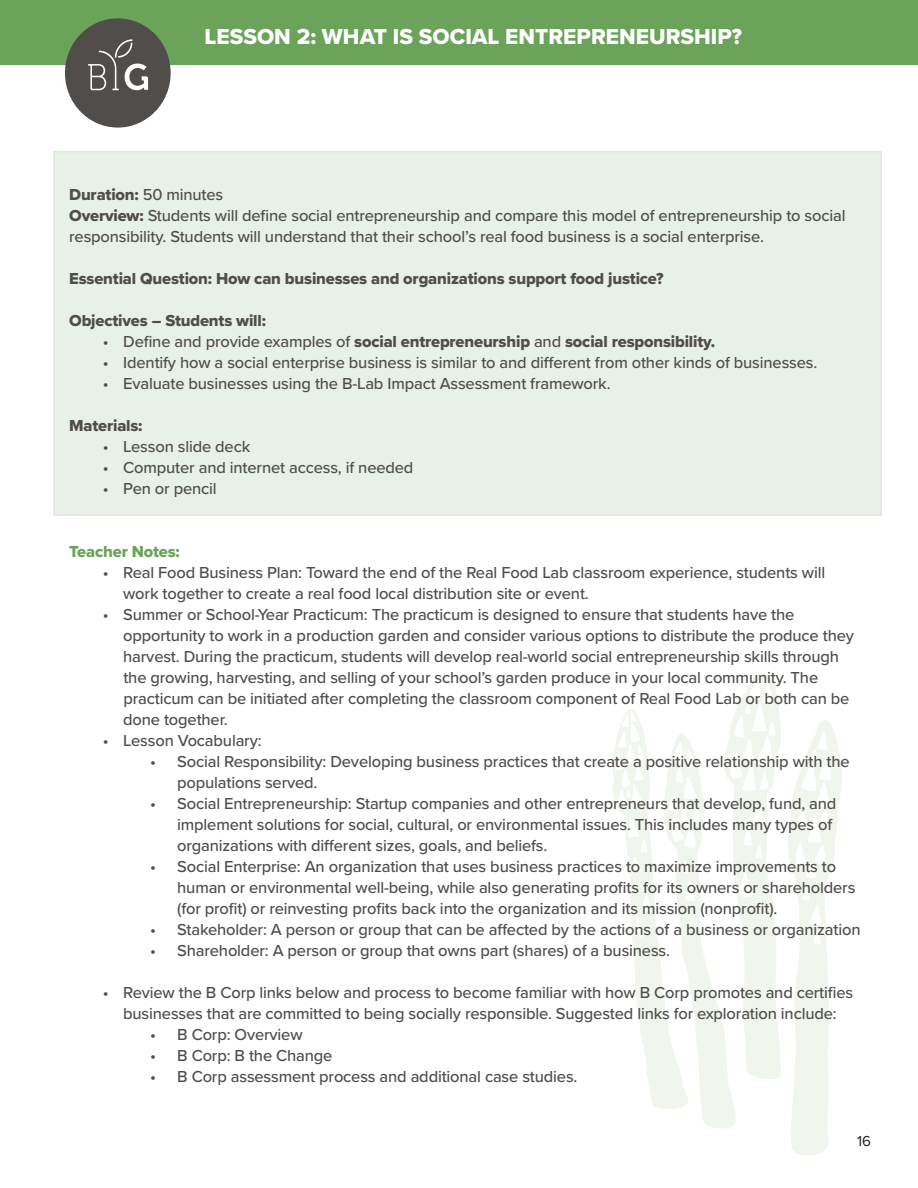
<style>
.page{position:relative;width:918px;height:1188px;background:#fff}
.page>*{position:absolute;margin:0;border:0;box-sizing:border-box;transform-origin:0 0}
.t1{font:22.5px "Proxima Nova Extrabld";color:#fff}
.t2{font:500 16.5px/21px "Proxima Nova";letter-spacing:-.01em;color:#504d4b}
.t3{font:16.5px "Proxima Nova Extrabld";letter-spacing:-.01em;color:#504d4b}
.t4{font:16.5px "Proxima Nova Extrabld";letter-spacing:-.01em;color:#6ba35a}
.t5{font:15px "Proxima Nova";color:#231f20}
.s1{font-family:"Proxima Nova";font-weight:500}
.s2{font-family:"Proxima Nova Extrabld";font-weight:400}
</style>
<div class="page">
<div style="left:53px;top:151px;width:829px;height:365px;background:#e8f1e6"></div>
<svg style="left:788px;top:720px;width:54px;height:435px"></svg>
<svg style="left:613px;top:673px;width:168px;height:455px"></svg>
<div style="left:0;top:0;width:918px;height:64px;background:#6ba35a"></div>
<div style="left:65px;top:18px;width:106px;height:110px;background:#504d4b;border-radius:50%"></div>
<svg style="left:88px;top:39px;width:60px;height:51px"></svg>
<p class="t1" style="left:205px;top:19px;width:539px">LESSON 2: WHAT IS SOCIAL ENTREPRENEURSHIP?</p>
<p class="t3" style="left:69px;top:183px;width:156px">Duration: <span class="s1">50 minutes</span></p>
<p class="t2" style="left:69px;top:205px;width:778px"><span class="s2">Overview:</span> Students will define social entrepreneurship and compare this model of entrepreneurship to social responsibility. Students will understand that their school’s real food business is a social enterprise.</p>
<p class="t3" style="left:69px;top:267px;width:596px">Essential Question: How can businesses and organizations support food justice?</p>
<p class="t3" style="left:69px;top:309px;width:198px">Objectives – Students will:</p>
<p class="t3" style="left:103px;top:330px;width:614px"><span class="s1">• Define and provide examples of</span> social entrepreneurship <span class="s1">and</span> social responsibility.</p>
<p class="t2" style="left:103px;top:352px;width:716px">• Identify how a social enterprise business is similar to and different from other kinds of businesses.</p>
<p class="t2" style="left:103px;top:373px;width:509px">• Evaluate businesses using the B-Lab Impact Assessment framework.</p>
<p class="t3" style="left:69px;top:414px;width:75px">Materials:</p>
<p class="t2" style="left:103px;top:436px;width:149px">• Lesson slide deck</p>
<p class="t2" style="left:103px;top:457px;width:312px">• Computer and internet access, if needed</p>
<p class="t2" style="left:103px;top:478px;width:115px">• Pen or pencil</p>
<p class="t4" style="left:69px;top:540px;width:112px">Teacher Notes:</p>
<p class="t2" style="left:123px;top:562px;width:703px;text-indent:-20px">• Real Food Business Plan: Toward the end of the Real Food Lab classroom experience, students will work together to create a real food local distribution site or event.</p>
<p class="t2" style="left:123px;top:604px;width:732px;text-indent:-20px">• Summer or School-Year Practicum: The practicum is designed to ensure that students have the opportunity to work in a production garden and consider various options to distribute the produce they harvest. During the practicum, students will develop real-world social entrepreneurship skills through the growing, harvesting, and selling of your school’s garden produce in your local community. The practicum can be initiated after completing the classroom component of Real Food Lab or both can be done together.</p>
<p class="t2" style="left:103px;top:730px;width:160px">• Lesson Vocabulary:</p>
<p class="t2" style="left:177px;top:751px;width:674px;text-indent:-27px">• Social Responsibility: Developing business practices that create a positive relationship with the populations served.</p>
<p class="t2" style="left:177px;top:793px;width:661px;text-indent:-27px">• Social Entrepreneurship: Startup companies and other entrepreneurs that develop, fund, and implement solutions for social, cultural, or environmental issues. This includes many types of organizations with different sizes, goals, and beliefs.</p>
<p class="t2" style="left:177px;top:856px;width:680px;text-indent:-27px">• Social Enterprise: An organization that uses business practices to maximize improvements to human or environmental well-being, while also generating profits for its owners or shareholders (for profit) or reinvesting profits back into the organization and its mission (nonprofit).</p>
<p class="t2" style="left:150px;top:919px;width:712px">• Stakeholder: A person or group that can be affected by the actions of a business or organization</p>
<p class="t2" style="left:150px;top:940px;width:521px">• Shareholder: A person or group that owns part (shares) of a business.</p>
<p class="t2" style="left:103px;top:982px;width:752px;text-align:center">• Review the B Corp links below and process to become familiar with how B Corp promotes and certifies businesses that are committed to being socially responsible. Suggested links for exploration include:</p>
<p class="t2" style="left:150px;top:1024px;width:154px">• B Corp: Overview</p>
<p class="t2" style="left:150px;top:1045px;width:184px">• B Corp: B the Change</p>
<p class="t2" style="left:150px;top:1066px;width:429px">• B Corp assessment process and additional case studies.</p>
<p class="t5" style="left:857px;top:1130px;width:15px">16</p>
</div>
